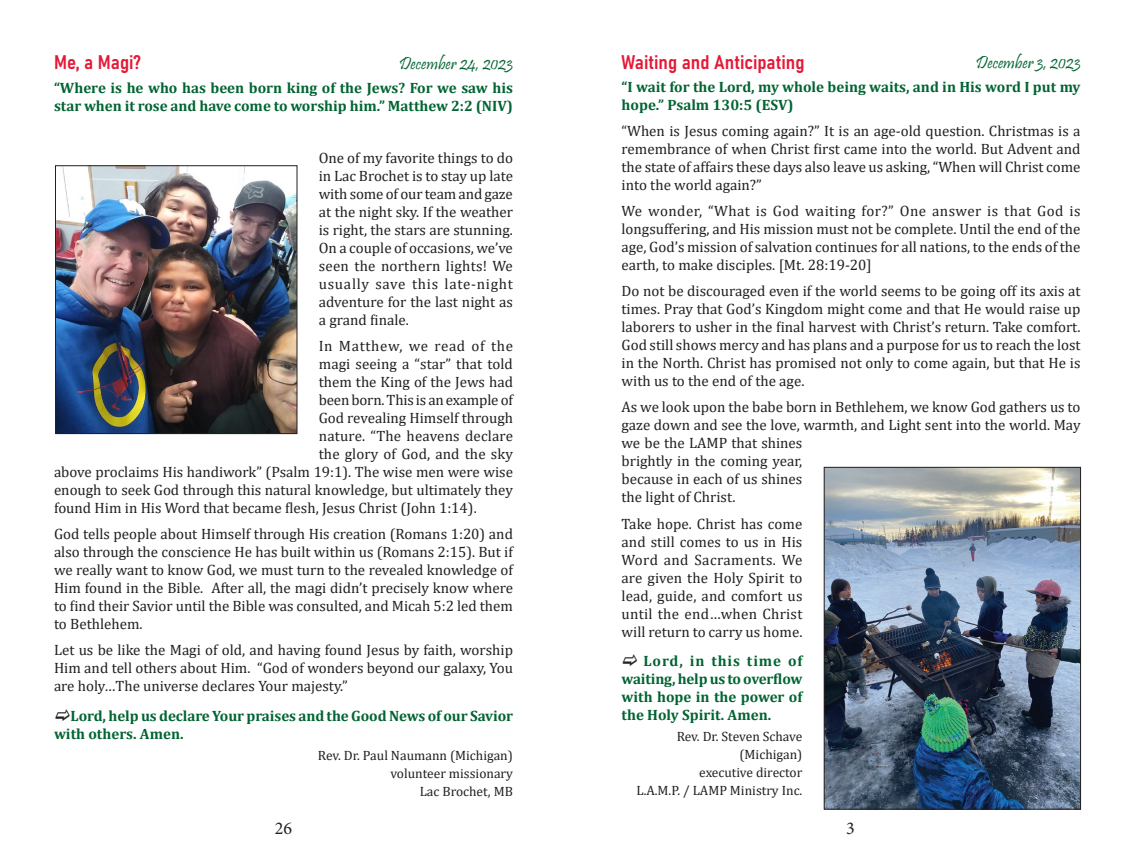
<style>
.page{position:relative;width:1134px;height:864px;background:#fff}
.page>*{position:absolute;margin:0;border:0;box-sizing:border-box;transform-origin:0 0}
.Dev_heading{font:19.5px "Bahnschrift";color:#e51836}
.Dev_date{font:18px "Pristina";color:#006432}
.t1{font:18px "Minion Pro";color:#231f20}
.Dev_body{font:15px/18px "Cambria";color:#231f20;text-align:justify}
.Dev_scripture{font:700 15px/18px "Cambria";color:#006432}
.Dev_prayer{font:700 15px/18px "Cambria";letter-spacing:-.005em;color:#006432;text-align:justify}
.Dev_body-2{font:15px "Cambria";letter-spacing:.045em;color:#231f20}
.Dev_author{font:13.5px/18px "Cambria";color:#231f20;text-align:right}
</style>
<div class="page">
<img style="left:826px;top:469px;width:253px;height:338px">
<div style="left:824px;top:467px;width:257px;height:342px;border:1px solid #231f20"></div>
<img style="left:57px;top:168px;width:238px;height:264px">
<div style="left:55px;top:166px;width:242px;height:268px;border:1px solid #231f20"></div>
<p class="Dev_heading" style="left:54px;top:48px;width:89px">Me, a Magi?</p>
<p class="Dev_date" style="left:976px;top:52px;width:106px">December 3, 2023</p>
<p class="Dev_scripture" style="left:54px;top:78px;width:460px">“Where is he who has been born king of the Jews? For we saw his star when it rose and have come to worship him.” Matthew 2:2 (NIV)</p>
<p class="Dev_body" style="left:319px;top:149px;width:196px">One of my favorite things to do in Lac Brochet is to stay up late with some of our team and gaze at the night sky. If the weather is right, the stars are stunning.<br>On a couple of occasions, we’ve seen the northern lights! We usually save this late-night adventure for the last night as a grand finale.</p>
<p class="Dev_body-2" style="left:319px;top:337px;width:196px">In Matthew, we read of the</p>
<p class="Dev_body" style="left:319px;top:355px;width:196px">magi seeing a “star” that told</p>
<p class="Dev_body" style="left:319px;top:373px;width:196px">them the King of the Jews had</p>
<p class="Dev_body" style="left:319px;top:391px;width:196px">been born. This is an example of</p>
<p class="Dev_body" style="left:319px;top:409px;width:196px">God revealing Himself through</p>
<p class="Dev_body" style="left:319px;top:427px;width:196px">nature. “The heavens declare</p>
<p class="Dev_body" style="left:319px;top:445px;width:196px">the glory of God, and the sky</p>
<p class="Dev_body" style="left:54px;top:463px;width:461px">above proclaims His handiwork” (Psalm 19:1). The wise men were wise</p>
<p class="Dev_body" style="left:54px;top:481px;width:461px">enough to seek God through this natural knowledge, but ultimately they</p>
<p class="Dev_body" style="left:54px;top:499px;width:424px">found Him in His Word that became flesh, Jesus Christ (John 1:14).</p>
<p class="Dev_body" style="left:54px;top:525px;width:461px">God tells people about Himself through His creation (Romans 1:20) and also through the conscience He has built within us (Romans 2:15). But if we really want to know God, we must turn to the revealed knowledge of Him found in the Bible. After all, the magi didn’t precisely know where to find their Savior until the Bible was consulted, and Micah 5:2 led them to Bethlehem.</p>
<p class="Dev_body" style="left:54px;top:641px;width:461px">Let us be like the Magi of old, and having found Jesus by faith, worship Him and tell others about Him. “God of wonders beyond our galaxy, You are holy…The universe declares Your majesty.”</p>
<p class="Dev_prayer" style="left:54px;top:706px;width:461px;text-indent:17px">Lord, help us declare Your praises and the Good News of our Savior with others. Amen.</p>
<p class="Dev_author" style="left:318px;top:746px;width:197px">Rev. Dr. Paul Naumann (Michigan)</p>
<p class="Dev_author" style="left:390px;top:764px;width:124px">volunteer missionary</p>
<p class="Dev_author" style="left:420px;top:782px;width:95px">Lac Brochet, MB</p>
<p class="Dev_date" style="left:399px;top:53px;width:115px">December 24, 2023</p>
<p class="Dev_heading" style="left:622px;top:47px;width:185px">Waiting and Anticipating</p>
<p class="Dev_scripture" style="left:622px;top:77px;width:460px">“I wait for the Lord, my whole being waits, and in His word I put my hope.” Psalm 130:5 (ESV)</p>
<p class="Dev_body" style="left:622px;top:122px;width:461px">“When is Jesus coming again?” It is an age-old question. Christmas is a remembrance of when Christ first came into the world. But Advent and the state of affairs these days also leave us asking, “When will Christ come into the world again?”</p>
<p class="Dev_body" style="left:622px;top:202px;width:461px">We wonder, “What is God waiting for?” One answer is that God is longsuffering, and His mission must not be complete. Until the end of the age, God’s mission of salvation continues for all nations, to the ends of the earth, to make disciples. [Mt. 28:19-20]</p>
<p class="Dev_body" style="left:622px;top:282px;width:461px">Do not be discouraged even if the world seems to be going off its axis at times. Pray that God’s Kingdom might come and that He would raise up laborers to usher in the final harvest with Christ’s return. Take comfort.<br>God still shows mercy and has plans and a purpose for us to reach the lost in the North. Christ has promised not only to come again, but that He is with us to the end of the age.</p>
<p class="Dev_body" style="left:622px;top:398px;width:461px;text-align:left">As we look upon the babe born in Bethlehem, we know God gathers us to gaze down and see the love, warmth, and Light sent into the world. May we be the LAMP that shines<br>brightly in the coming year,<br>because in each of us shines<br>the light of Christ.</p>
<p class="Dev_body" style="left:622px;top:514px;width:182px">Take hope. Christ has come and still comes to us in His Word and Sacraments. We are given the Holy Spirit to lead, guide, and comfort us until the end…when Christ will return to carry us home.</p>
<p class="Dev_prayer" style="left:622px;top:652px;width:182px;text-indent:22px">Lord, in this time of waiting, help us to overflow with hope in the power of the Holy Spirit. Amen.</p>
<p class="Dev_author" style="left:677px;top:727px;width:127px">Rev. Dr. Steven Schave (Michigan)</p>
<p class="Dev_author" style="left:699px;top:763px;width:105px">executive director</p>
<p class="Dev_author" style="left:636px;top:781px;width:167px">L.A.M.P. / LAMP Ministry Inc.</p>
<p class="t1" style="left:275px;top:816px;width:19px">26</p>
<p class="t1" style="left:846px;top:816px;width:10px">3</p>
</div>
